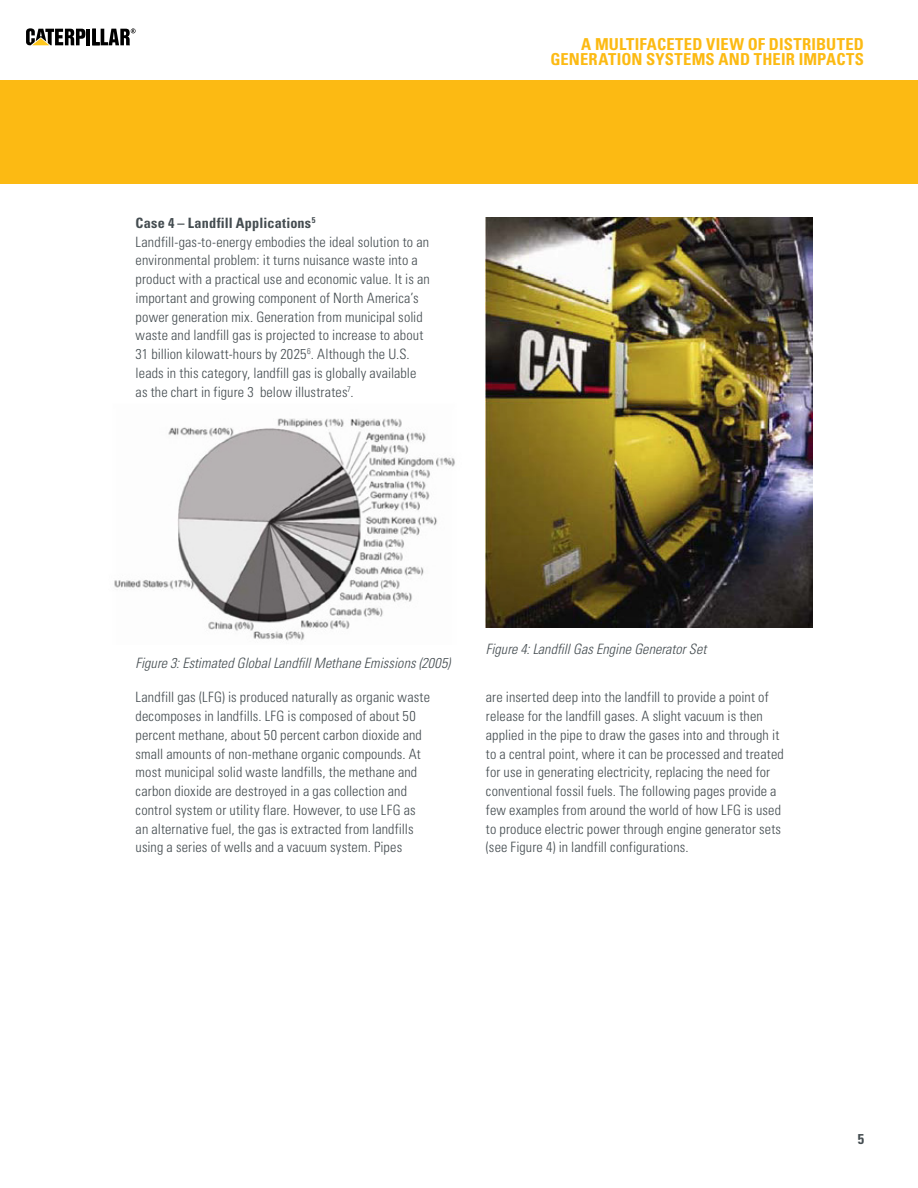
<style>
.page{position:relative;width:918px;height:1188px;background:#fff}
.page>*{position:absolute;margin:0;border:0;box-sizing:border-box;transform-origin:0 0}
.t1{font:700 condensed 16.5px/15px "Univers LT Std";letter-spacing:.01em;color:#fcba13;text-align:right}
.BULLETS{font:300 condensed 14.25px/18.8px "Univers LT Std";letter-spacing:.01em;color:#454d51}
.BULLETS-2{font:italic 300 condensed 14.25px "Univers LT Std";color:#454d51}
.t2{font:700 condensed 14.25px "Univers LT Std";color:#454d51}
.s1{font-weight:700}
</style>
<div class="page">
<hr style="left:87px;top:29px;width:3px;height:16px;background:#000">
<svg style="left:26px;top:28px;width:59px;height:17px"></svg>
<svg style="left:92px;top:28px;width:44px;height:17px"></svg>
<div style="left:0;top:81px;width:918px;height:103px;background:#fcba13"></div>
<img style="left:114px;top:418px;width:341px;height:223px">
<img style="left:486px;top:217px;width:326px;height:410px">
<p class="BULLETS" style="left:136px;top:213px;width:296px"><span class="s1">Case 4 – Landfill Applications</span><sup>5<br></sup>Landfill-gas-to-energy embodies the ideal solution to an environmental problem: it turns nuisance waste into a product with a practical use and economic value. It is an important and growing component of North America’s power generation mix. Generation from municipal solid waste and landfill gas is projected to increase to about 31 billion kilowatt-hours by 2025<sup>6</sup>. Although the U.S. leads in this category, landfill gas is globally available as the chart in figure 3 below illustrates<sup>7</sup>.</p>
<p class="t1" style="left:550px;top:37px;width:315px">A MULTIFACETED VIEW OF DISTRIBUTED<br>GENERATION SYSTEMS AND THEIR IMPACTS</p>
<p class="BULLETS-2" style="left:136px;top:654px;width:316px">Figure 3: Estimated Global Landfill Methane Emissions (2005)</p>
<p class="BULLETS-2" style="left:486px;top:640px;width:222px">Figure 4: Landfill Gas Engine Generator Set</p>
<p class="BULLETS" style="left:136px;top:688px;width:296px">Landfill gas (LFG) is produced naturally as organic waste decomposes in landfills. LFG is composed of about 50 percent methane, about 50 percent carbon dioxide and small amounts of non-methane organic compounds. At most municipal solid waste landfills, the methane and carbon dioxide are destroyed in a gas collection and control system or utility flare. However, to use LFG as an alternative fuel, the gas is extracted from landfills using a series of wells and a vacuum system. Pipes</p>
<p class="BULLETS" style="left:486px;top:688px;width:300px">are inserted deep into the landfill to provide a point of release for the landfill gases. A slight vacuum is then applied in the pipe to draw the gases into and through it to a central point, where it can be processed and treated for use in generating electricity, replacing the need for conventional fossil fuels. The following pages provide a few examples from around the world of how LFG is used to produce electric power through engine generator sets (see Figure 4) in landfill configurations.</p>
<p class="t2" style="left:858px;top:1130px;width:8px">5</p>
</div>
